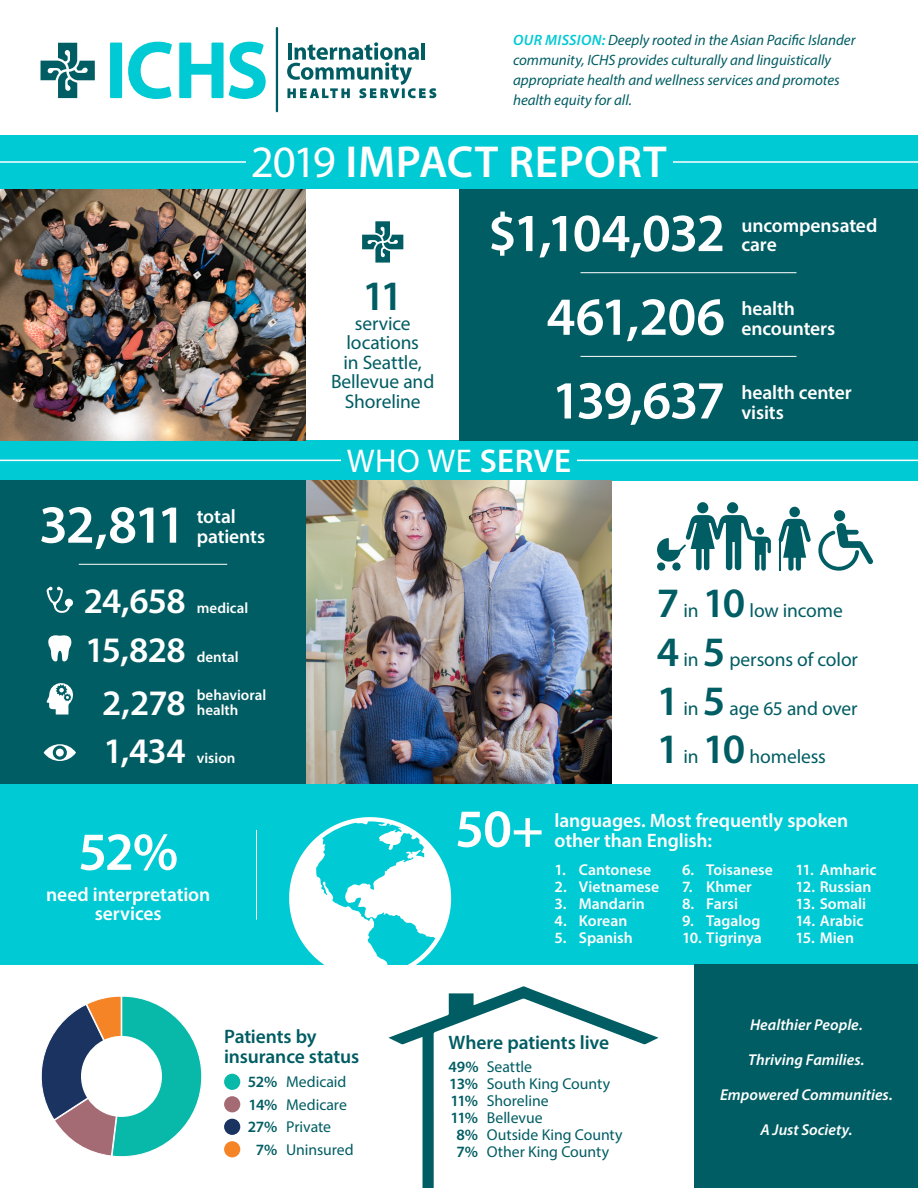
<style>
.page{position:relative;width:918px;height:1188px;background:#fff}
.page>*{position:absolute;margin:0;border:0;box-sizing:border-box;transform-origin:0 0}
.P1_stat_1{font:600 54px "Myriad Pro";letter-spacing:-.04em;color:#fff}
.headline_1{font:600 45px "Myriad Pro";letter-spacing:.015em;color:#fff}
.P1_body_1_center{font:600 42px "Myriad Pro";color:#005d63}
.P1_stat_2{font:600 36px "Myriad Pro";letter-spacing:-.025em;color:#fff}
.headline_2{font:33px "Myriad Pro";color:#fff}
.P1_label_1{font:600 19.5px/19.5px "Myriad Pro";letter-spacing:-.005em;color:#fff}
.P1_body_1{font:19.5px "Myriad Pro";letter-spacing:-.005em;color:#005d63}
.P1_body_1_center-2{font:19.5px/19.5px "Myriad Pro";letter-spacing:-.005em;color:#005d63;text-align:center}
.P1_label_1-2{font:600 19.5px/19.5px "Myriad Pro";letter-spacing:-.01em;color:#005d63}
.P1_label_1_center{font:600 19.5px/19.5px "Myriad Pro";letter-spacing:-.005em;color:#fff;text-align:center}
.t1{font:600 15.75px "Myriad Pro";color:#fff}
.P1_body_2_no_space{font:15.75px "Myriad Pro";color:#005d63}
.vision{font:italic 600 15.75px "Myriad Pro";color:#fff}
.P1_body_2{font:15.75px "Myriad Pro";letter-spacing:-.005em;color:#005d63}
.mission{font:italic 15px/20px "Myriad Pro";color:#005d63}
.P1_label_2{font:600 15px "Myriad Pro";color:#fff}
.s1{font-weight:600;color:#00cad4}
.s2{font-weight:400}
.s3{font-weight:600}
.s4{font-weight:600;font-size:42px}
</style>
<div class="page">
<svg style="left:110px;top:43px;width:12px;height:55px"></svg>
<svg style="left:128px;top:42px;width:44px;height:57px"></svg>
<svg style="left:179px;top:42px;width:87px;height:57px"></svg>
<svg style="left:287px;top:42px;width:149px;height:56px"></svg>
<hr style="left:276px;top:27px;width:2px;height:85px;background:#005d63">
<svg style="left:40px;top:43px;width:55px;height:55px"></svg>
<div style="left:0;top:440px;width:918px;height:41px;background:#00cad4"></div>
<hr style="left:0;top:460px;width:918px;height:1px;background:#fff">
<div style="left:341px;top:447px;width:236px;height:25px;background:#00cad4"></div>
<div style="left:0;top:135px;width:918px;height:54px;background:#00cad4"></div>
<hr style="left:0;top:161px;width:918px;height:2px;background:#fff">
<div style="left:246px;top:144px;width:426px;height:33px;background:#00cad4"></div>
<img style="left:0;top:189px;width:306px;height:251px">
<div style="left:459px;top:189px;width:459px;height:251px;background:#005d63"></div>
<img style="left:306px;top:481px;width:306px;height:304px">
<div style="left:0;top:481px;width:306px;height:304px;background:#005d63"></div>
<div style="left:0;top:785px;width:918px;height:180px;background:#00cad4"></div>
<div style="left:695px;top:965px;width:223px;height:223px;background:#005d63"></div>
<svg style="left:289px;top:817px;width:162px;height:148px"></svg>
<svg style="left:389px;top:986px;width:270px;height:202px"></svg>
<svg style="left:657px;top:502px;width:114px;height:69px"></svg>
<div style="left:756px;top:527px;width:8px;height:8px;background:#005d63;border-radius:50%"></div>
<svg style="left:818px;top:523px;width:55px;height:48px"></svg>
<div style="left:834px;top:510px;width:11px;height:11px;background:#005d63;border-radius:50%"></div>
<svg style="left:779px;top:507px;width:32px;height:64px"></svg>
<hr style="left:780px;top:540px;width:1px;height:31px;background:#005d63">
<div style="left:224px;top:1074px;width:16px;height:16px;background:#08b9a9;border-radius:50%"></div>
<div style="left:224px;top:1096px;width:16px;height:16px;background:#a46b74;border-radius:50%"></div>
<div style="left:224px;top:1119px;width:16px;height:16px;background:#1a3361;border-radius:50%"></div>
<div style="left:224px;top:1141px;width:16px;height:16px;background:#f58427;border-radius:50%"></div>
<hr style="left:580px;top:356px;width:216px;height:1px;background:#fff">
<hr style="left:580px;top:272px;width:216px;height:1px;background:#fff">
<svg style="left:47px;top:587px;width:26px;height:26px"></svg>
<svg style="left:48px;top:635px;width:23px;height:27px"></svg>
<svg style="left:46px;top:683px;width:27px;height:32px"></svg>
<svg style="left:44px;top:744px;width:32px;height:17px"></svg>
<div style="left:56px;top:749px;width:8px;height:8px;background:#fff;border-radius:50%"></div>
<hr style="left:79px;top:564px;width:148px;height:1px;background:#fff">
<hr style="left:256px;top:830px;width:1px;height:90px;background:#fff">
<svg style="left:362px;top:221px;width:41px;height:42px"></svg>
<svg style="left:41px;top:996px;width:161px;height:161px"></svg>
<div style="left:81px;top:1036px;width:81px;height:81px;background:#fff;border-radius:50%"></div>
<p class="mission" style="left:513px;top:30px;width:344px"><span class="s1">OUR MISSION:</span> Deeply rooted in the Asian Pacific Islander community, ICHS provides culturally and linguistically appropriate health and wellness services and promotes health equity for all.</p>
<p class="headline_1" style="left:251px;top:134px;width:417px"><span class="s2">2019</span> IMPACT REPORT</p>
<p class="P1_body_1_center" style="left:363px;top:269px;width:42px">11</p>
<p class="P1_body_1_center-2" style="left:331px;top:313px;width:105px">service locations<br>in Seattle,<br>Bellevue and<br>Shoreline</p>
<p class="P1_stat_1" style="left:488px;top:199px;width:239px">$1,104,032</p>
<p class="P1_label_1" style="left:741px;top:215px;width:137px">uncompensated</p>
<p class="P1_label_1" style="left:741px;top:234px;width:37px">care</p>
<p class="P1_stat_1" style="left:547px;top:282px;width:180px">461,206</p>
<p class="P1_label_1" style="left:741px;top:299px;width:55px">health</p>
<p class="P1_label_1" style="left:741px;top:318px;width:95px">encounters</p>
<p class="P1_stat_1" style="left:552px;top:366px;width:175px">139,637</p>
<p class="P1_label_1" style="left:741px;top:382px;width:112px">health center</p>
<p class="P1_label_1" style="left:741px;top:402px;width:44px">visits</p>
<p class="P1_stat_1" style="left:39px;top:490px;width:148px">32,811</p>
<p class="P1_label_1" style="left:197px;top:506px;width:41px">total</p>
<p class="P1_label_1" style="left:197px;top:526px;width:70px">patients</p>
<p class="P1_stat_2" style="left:84px;top:578px;width:104px">24,658</p>
<p class="P1_stat_2" style="left:85px;top:627px;width:102px">15,828</p>
<p class="P1_label_2" style="left:197px;top:598px;width:53px">medical</p>
<p class="P1_label_2" style="left:197px;top:647px;width:43px">dental</p>
<p class="P1_stat_2" style="left:102px;top:680px;width:85px">2,278</p>
<p class="P1_label_2" style="left:197px;top:685px;width:71px">behavioral</p>
<p class="P1_label_2" style="left:197px;top:700px;width:43px">health</p>
<p class="P1_stat_2" style="left:104px;top:728px;width:84px">1,434</p>
<p class="P1_label_2" style="left:197px;top:749px;width:40px">vision</p>
<p class="P1_stat_1" style="left:78px;top:817px;width:101px">52%</p>
<p class="P1_label_1_center" style="left:46px;top:884px;width:165px">need interpretation services</p>
<p class="headline_2" style="left:347px;top:440px;width:226px">WHO WE <span class="s3">SERVE</span></p>
<p class="P1_body_1" style="left:657px;top:599px;width:187px"><span class="s4">7</span> in <span class="s4">10</span> low income</p>
<p class="P1_body_1" style="left:657px;top:647px;width:203px"><span class="s4">4</span> in <span class="s4">5</span> persons of color</p>
<p class="P1_body_1" style="left:657px;top:696px;width:202px"><span class="s4">1</span> in <span class="s4">5</span> age 65 and over</p>
<p class="P1_body_1" style="left:657px;top:745px;width:171px"><span class="s4">1</span> in <span class="s4">10</span> homeless</p>
<p class="P1_stat_1" style="left:455px;top:794px;width:90px">50+</p>
<p class="P1_label_1" style="left:555px;top:811px;width:295px">languages. Most frequently spoken other than English:</p>
<p class="t1" style="left:682px;top:860px;width:93px">6. Toisanese</p>
<p class="t1" style="left:682px;top:877px;width:71px">7. Khmer</p>
<p class="t1" style="left:682px;top:894px;width:58px">8. Farsi</p>
<p class="t1" style="left:682px;top:911px;width:80px">9. Tagalog</p>
<p class="t1" style="left:682px;top:928px;width:81px">10. Tigrinya</p>
<p class="t1" style="left:795px;top:860px;width:83px">11. Amharic</p>
<p class="t1" style="left:795px;top:877px;width:78px">12. Russian</p>
<p class="t1" style="left:795px;top:894px;width:72px">13. Somali</p>
<p class="t1" style="left:795px;top:911px;width:70px">14. Arabic</p>
<p class="t1" style="left:795px;top:928px;width:60px">15. Mien</p>
<p class="t1" style="left:555px;top:860px;width:98px">1. Cantonese</p>
<p class="t1" style="left:555px;top:877px;width:106px">2. Vietnamese</p>
<p class="t1" style="left:555px;top:894px;width:92px">3. Mandarin</p>
<p class="t1" style="left:555px;top:911px;width:74px">4. Korean</p>
<p class="t1" style="left:555px;top:928px;width:80px">5. Spanish</p>
<p class="P1_label_1-2" style="left:224px;top:1027px;width:137px">Patients by insurance status</p>
<p class="P1_body_2" style="left:248px;top:1072px;width:100px"><span class="s3">52%</span> Medicaid</p>
<p class="P1_body_2" style="left:249px;top:1095px;width:100px"><span class="s3">14%</span> Medicare</p>
<p class="P1_body_2" style="left:248px;top:1117px;width:85px"><span class="s3">27%</span> Private</p>
<p class="P1_body_2" style="left:256px;top:1140px;width:99px"><span class="s3">7%</span> Uninsured</p>
<p class="P1_label_1-2" style="left:449px;top:1033px;width:162px">Where patients live</p>
<p class="P1_body_2_no_space" style="left:449px;top:1057px;width:85px"><span class="s3">49%</span> Seattle</p>
<p class="P1_body_2_no_space" style="left:449px;top:1074px;width:162px"><span class="s3">13%</span> South King County</p>
<p class="P1_body_2_no_space" style="left:451px;top:1091px;width:100px"><span class="s3">11%</span> Shoreline</p>
<p class="P1_body_2_no_space" style="left:451px;top:1108px;width:94px"><span class="s3">11%</span> Bellevue</p>
<p class="P1_body_2_no_space" style="left:457px;top:1125px;width:168px"><span class="s3">8%</span> Outside King County</p>
<p class="P1_body_2_no_space" style="left:457px;top:1142px;width:154px"><span class="s3">7%</span> Other King County</p>
<p class="vision" style="left:750px;top:1014px;width:114px">Healthier People.</p>
<p class="vision" style="left:748px;top:1049px;width:118px">Thriving Families.</p>
<p class="vision" style="left:720px;top:1085px;width:174px">Empowered Communities.</p>
<p class="vision" style="left:760px;top:1120px;width:94px">A Just Society.</p>
</div>
